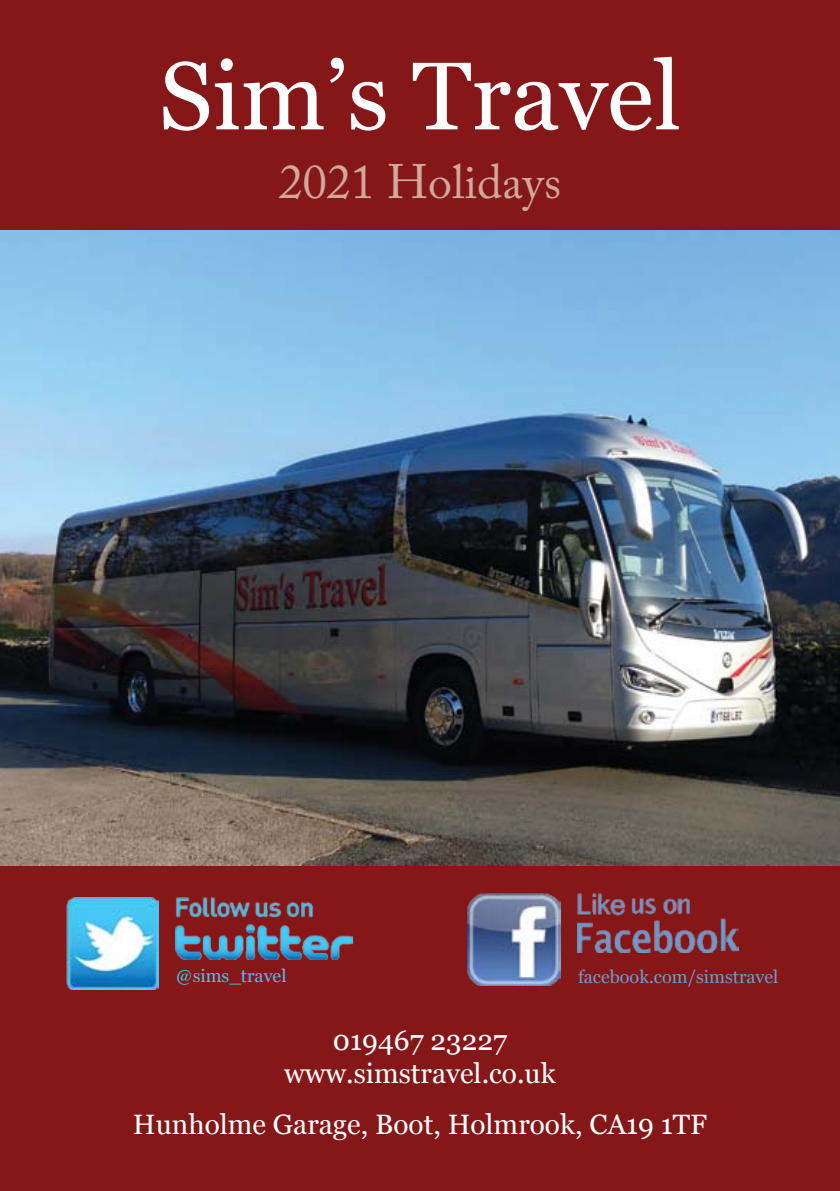
<style>
.page{position:relative;width:840px;height:1191px;background:#fff}
.page>*{position:absolute;margin:0;border:0;box-sizing:border-box;transform-origin:0 0}
.t1{font:96px "Vani";color:#fff}
.t2{font:48px "Adobe Caslon Pro";color:#d1a899}
.t3{font:28px/33.6px "Vani";color:#fff;text-align:center}
.t4{font:18px "Vani";color:#6e9dd1}
.t5{font:18px "Vani";color:#46c7f1}
</style>
<div class="page">
<div style="left:0;top:0;width:839px;height:1191px;background:#851719"></div>
<img style="left:0;top:231px;width:839px;height:634px">
<img style="left:66px;top:897px;width:93px;height:92px">
<img style="left:467px;top:893px;width:92px;height:93px">
<img style="left:176px;top:897px;width:176px;height:62px">
<img style="left:577px;top:893px;width:161px;height:59px">
<h1 class="t1" style="left:159px;top:40px;width:523px">Sim’s Travel</h1>
<h2 class="t2" style="left:279px;top:154px;width:283px">2021 Holidays</h2>
<p class="t5" style="left:176px;top:965px;width:112px">@sims_travel</p>
<p class="t4" style="left:577px;top:966px;width:202px">facebook.com/simstravel</p>
<p class="t3" style="left:284px;top:1023px;width:273px">019467 23227 www.simstravel.co.uk</p>
<p class="t3" style="left:133px;top:1107px;width:575px">Hunholme Garage, Boot, Holmrook, CA19 1TF</p>
</div>
